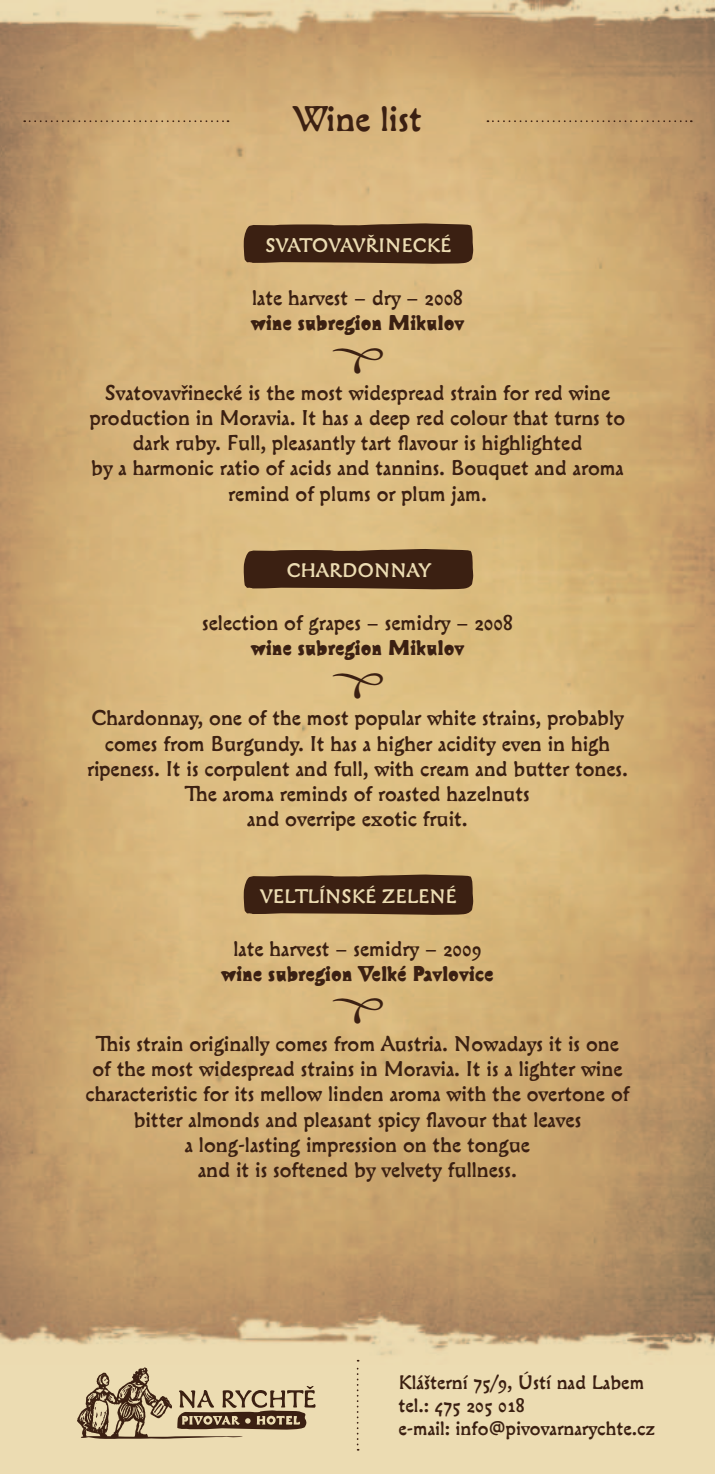
<style>
.page{position:relative;width:715px;height:1474px;background:#fff}
.page>*{position:absolute;margin:0;border:0;box-sizing:border-box;transform-origin:0 0}
.t1{font:47.25px "Ozdoby";color:#3b2012}
.t2{font:35px "Cobra";color:#3b2012}
.t3{font:21px/25.2px "Cobra";color:#3b2012;text-align:center}
.t4{font:700 21px "Cobra";color:#3b2012}
.t5{font:19.25px/23.1px "Cobra";color:#3b2012}
.t6{font:19.25px "Cobra";color:#ecdcb2}
</style>
<div class="page">
<div style="left:0;top:0;width:714px;height:1473px;background:#ecdcb2"></div>
<img style="left:0;top:0;width:714px;height:1362px">
<svg style="left:24px;top:120px;width:204px;height:2px"></svg>
<svg style="left:487px;top:120px;width:204px;height:2px"></svg>
<svg style="left:356px;top:1359px;width:2px;height:91px"></svg>
<svg style="left:77px;top:1367px;width:238px;height:71px"></svg>
<svg style="left:243px;top:549px;width:230px;height:40px;background:#432818"></svg>
<svg style="left:243px;top:874px;width:230px;height:41px;background:#472c1a"></svg>
<svg style="left:243px;top:223px;width:230px;height:41px;background:#472c1a"></svg>
<p class="t2" style="left:293px;top:99px;width:130px">Wine list</p>
<p class="t6" style="left:265px;top:234px;width:187px">SVATOVAVŘINECKÉ</p>
<p class="t3" style="left:252px;top:287px;width:212px">late harvest – dry – 2008</p>
<p class="t4" style="left:251px;top:310px;width:215px">wine subregion Mikulov</p>
<p class="t1" style="left:331px;top:328px;width:53px">Ö</p>
<p class="t3" style="left:90px;top:382px;width:537px">Svatovavřinecké is the most widespread strain for red wine production in Moravia. It has a deep red colour that turns to dark ruby. Full, pleasantly tart flavour is highlighted<br>by a harmonic ratio of acids and tannins. Bouquet and aroma remind of plums or plum jam.</p>
<p class="t6" style="left:286px;top:560px;width:145px">CHARDONNAY</p>
<p class="t3" style="left:202px;top:613px;width:312px">selection of grapes – semidry – 2008</p>
<p class="t4" style="left:251px;top:636px;width:215px">wine subregion Mikulov</p>
<p class="t1" style="left:331px;top:653px;width:53px">Ö</p>
<p class="t3" style="left:87px;top:708px;width:542px">Chardonnay, one of the most popular white strains, probably comes from Burgundy. It has a higher acidity even in high ripeness. It is corpulent and full, with cream and butter tones.<br>The aroma reminds of roasted hazelnuts<br>and overripe exotic fruit.</p>
<p class="t6" style="left:260px;top:885px;width:198px">VELTLÍNSKÉ ZELENÉ</p>
<p class="t3" style="left:233px;top:938px;width:249px">late harvest – semidry – 2009</p>
<p class="t4" style="left:221px;top:961px;width:274px">wine subregion Velké Pavlovice</p>
<p class="t1" style="left:331px;top:977px;width:53px">Ö</p>
<p class="t3" style="left:85px;top:1033px;width:545px">This strain originally comes from Austria. Nowadays it is one of the most widespread strains in Moravia. It is a lighter wine characteristic for its mellow linden aroma with the overtone of bitter almonds and pleasant spicy flavour that leaves<br>a long-lasting impression on the tongue<br>and it is softened by velvety fullness.</p>
<p class="t5" style="left:398px;top:1372px;width:247px">Klášterní 75/9, Ústí nad Labem</p>
<p class="t5" style="left:398px;top:1395px;width:258px">tel.: 475 205 018<br>e-mail: info@pivovarnarychte.cz</p>
</div>
